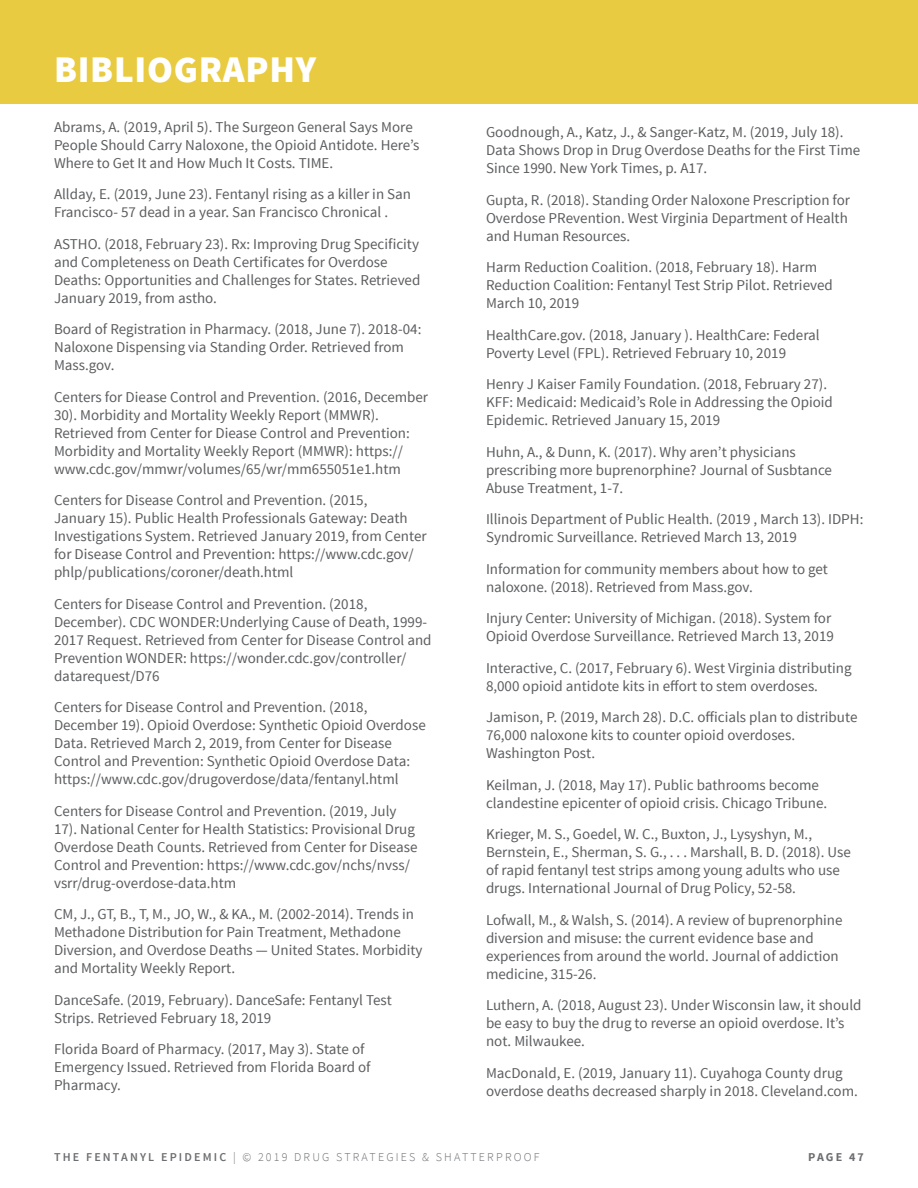
<style>
.page{position:relative;width:918px;height:1188px;background:#fff}
.page>*{position:absolute;margin:0;border:0;box-sizing:border-box;transform-origin:0 0}
.t1{font:900 37.5px "Source Sans Pro";letter-spacing:.02em;color:#fff}
.t2{font:15px/18px "Source Sans Pro";color:#5c5d5f}
.t3{font:300 12px "Source Sans Pro";letter-spacing:.18em;color:#6d6e71}
.t4{font:700 12px "Source Sans Pro";letter-spacing:.175em;color:#6d6e71}
.s1{font-weight:600}
</style>
<div class="page">
<div style="left:0;top:0;width:918px;height:103px;background:#e9cb42"></div>
<h1 class="t1" style="left:54px;top:45px;width:264px">BIBLIOGRAPHY</h1>
<p class="t2" style="left:54px;top:118px;width:367px">Abrams, A. (2019, April 5). The Surgeon General Says More<br>People Should Carry Naloxone, the Opioid Antidote. Here’s<br>Where to Get It and How Much It Costs. TIME.</p>
<p class="t2" style="left:54px;top:185px;width:359px">Allday, E. (2019, June 23). Fentanyl rising as a killer in San<br>Francisco- 57 dead in a year. San Francisco Chronical .</p>
<p class="t2" style="left:54px;top:235px;width:368px">ASTHO. (2018, February 23). Rx: Improving Drug Specificity and Completeness on Death Certificates for Overdose Deaths: Opportunities and Challenges for States. Retrieved January 2019, from astho.</p>
<p class="t2" style="left:54px;top:320px;width:369px">Board of Registration in Pharmacy. (2018, June 7). 2018-04:<br>Naloxone Dispensing via Standing Order. Retrieved from<br>Mass.gov.</p>
<p class="t2" style="left:54px;top:388px;width:376px">Centers for Diease Control and Prevention. (2016, December 30). Morbidity and Mortality Weekly Report (MMWR).<br>Retrieved from Center for Diease Control and Prevention:<br>Morbidity and Mortality Weekly Report (MMWR): https:// www.cdc.gov/mmwr/volumes/65/wr/mm655051e1.htm</p>
<p class="t2" style="left:54px;top:491px;width:374px">Centers for Disease Control and Prevention. (2015,<br>January 15). Public Health Professionals Gateway: Death Investigations System. Retrieved January 2019, from Center for Disease Control and Prevention: https://www.cdc.gov/ phlp/publications/coroner/death.html</p>
<p class="t2" style="left:54px;top:595px;width:379px">Centers for Disease Control and Prevention. (2018, December). CDC WONDER:Underlying Cause of Death, 1999- 2017 Request. Retrieved from Center for Disease Control and Prevention WONDER: https://wonder.cdc.gov/controller/ datarequest/D76</p>
<p class="t2" style="left:54px;top:698px;width:373px">Centers for Disease Control and Prevention. (2018, December 19). Opioid Overdose: Synthetic Opioid Overdose Data. Retrieved March 2, 2019, from Center for Disease Control and Prevention: Synthetic Opioid Overdose Data: https://www.cdc.gov/drugoverdose/data/fentanyl.html</p>
<p class="t2" style="left:54px;top:802px;width:365px">Centers for Disease Control and Prevention. (2019, July 17). National Center for Health Statistics: Provisional Drug Overdose Death Counts. Retrieved from Center for Disease Control and Prevention: https://www.cdc.gov/nchs/nvss/ vsrr/drug-overdose-data.htm</p>
<p class="t2" style="left:54px;top:905px;width:370px">CM, J., GT, B., T, M., JO, W., &amp; KA., M. (2002-2014). Trends in Methadone Distribution for Pain Treatment, Methadone Diversion, and Overdose Deaths — United States. Morbidity and Mortality Weekly Report.</p>
<p class="t2" style="left:54px;top:991px;width:339px">DanceSafe. (2019, February). DanceSafe: Fentanyl Test<br>Strips. Retrieved February 18, 2019</p>
<p class="t2" style="left:54px;top:1040px;width:318px">Florida Board of Pharmacy. (2017, May 3). State of<br>Emergency Issued. Retrieved from Florida Board of<br>Pharmacy.</p>
<p class="t2" style="left:486px;top:124px;width:376px">Goodnough, A., Katz, J., &amp; Sanger-Katz, M. (2019, July 18).<br>Data Shows Drop in Drug Overdose Deaths for the First Time<br>Since 1990. New York Times, p. A17.</p>
<p class="t2" style="left:486px;top:191px;width:366px">Gupta, R. (2018). Standing Order Naloxone Prescription for<br>Overdose PRevention. West Virginia Department of Health and Human Resources.</p>
<p class="t2" style="left:486px;top:259px;width:348px">Harm Reduction Coalition. (2018, February 18). Harm<br>Reduction Coalition: Fentanyl Test Strip Pilot. Retrieved<br>March 10, 2019</p>
<p class="t2" style="left:486px;top:326px;width:335px">HealthCare.gov. (2018, January ). HealthCare: Federal<br>Poverty Level (FPL). Retrieved February 10, 2019</p>
<p class="t2" style="left:486px;top:376px;width:348px">Henry J Kaiser Family Foundation. (2018, February 27).<br>KFF: Medicaid: Medicaid’s Role in Addressing the Opioid<br>Epidemic. Retrieved January 15, 2019</p>
<p class="t2" style="left:486px;top:443px;width:348px">Huhn, A., &amp; Dunn, K. (2017). Why aren’t physicians prescribing more buprenorphine? Journal of Susbtance<br>Abuse Treatment, 1-7.</p>
<p class="t2" style="left:486px;top:511px;width:379px">Illinois Department of Public Health. (2019 , March 13). IDPH:<br>Syndromic Surveillance. Retrieved March 13, 2019</p>
<p class="t2" style="left:486px;top:560px;width:343px">Information for community members about how to get naloxone. (2018). Retrieved from Mass.gov.</p>
<p class="t2" style="left:486px;top:610px;width:349px">Injury Center: University of Michigan. (2018). System for<br>Opioid Overdose Surveillance. Retrieved March 13, 2019</p>
<p class="t2" style="left:486px;top:659px;width:367px">Interactive, C. (2017, February 6). West Virginia distributing<br>8,000 opioid antidote kits in effort to stem overdoses.</p>
<p class="t2" style="left:486px;top:709px;width:373px">Jamison, P. (2019, March 28). D.C. officials plan to distribute<br>76,000 naloxone kits to counter opioid overdoses.<br>Washington Post.</p>
<p class="t2" style="left:486px;top:776px;width:343px">Keilman, J. (2018, May 17). Public bathrooms become clandestine epicenter of opioid crisis. Chicago Tribune.</p>
<p class="t2" style="left:486px;top:826px;width:366px">Krieger, M. S., Goedel, W. C., Buxton, J., Lysyshyn, M., Bernstein, E., Sherman, S. G., . . . Marshall, B. D. (2018). Use of rapid fentanyl test strips among young adults who use drugs. International Journal of Drug Policy, 52-58.</p>
<p class="t2" style="left:486px;top:911px;width:358px">Lofwall, M., &amp; Walsh, S. (2014). A review of buprenorphine diversion and misuse: the current evidence base and experiences from around the world. Journal of addiction medicine, 315-26.</p>
<p class="t2" style="left:486px;top:997px;width:377px">Luthern, A. (2018, August 23). Under Wisconsin law, it should be easy to buy the drug to reverse an opioid overdose. It’s not. Milwaukee.</p>
<p class="t2" style="left:486px;top:1064px;width:373px">MacDonald, E. (2019, January 11). Cuyahoga County drug overdose deaths decreased sharply in 2018. Cleveland.com.</p>
<p class="t3" style="left:54px;top:1150px;width:487px"><span class="s1">THE FENTANYL EPIDEMIC</span> | © 2019 DRUG STRATEGIES &amp; SHATTERPROOF</p>
<p class="t4" style="left:808px;top:1149px;width:57px">PAGE 47</p>
</div>
